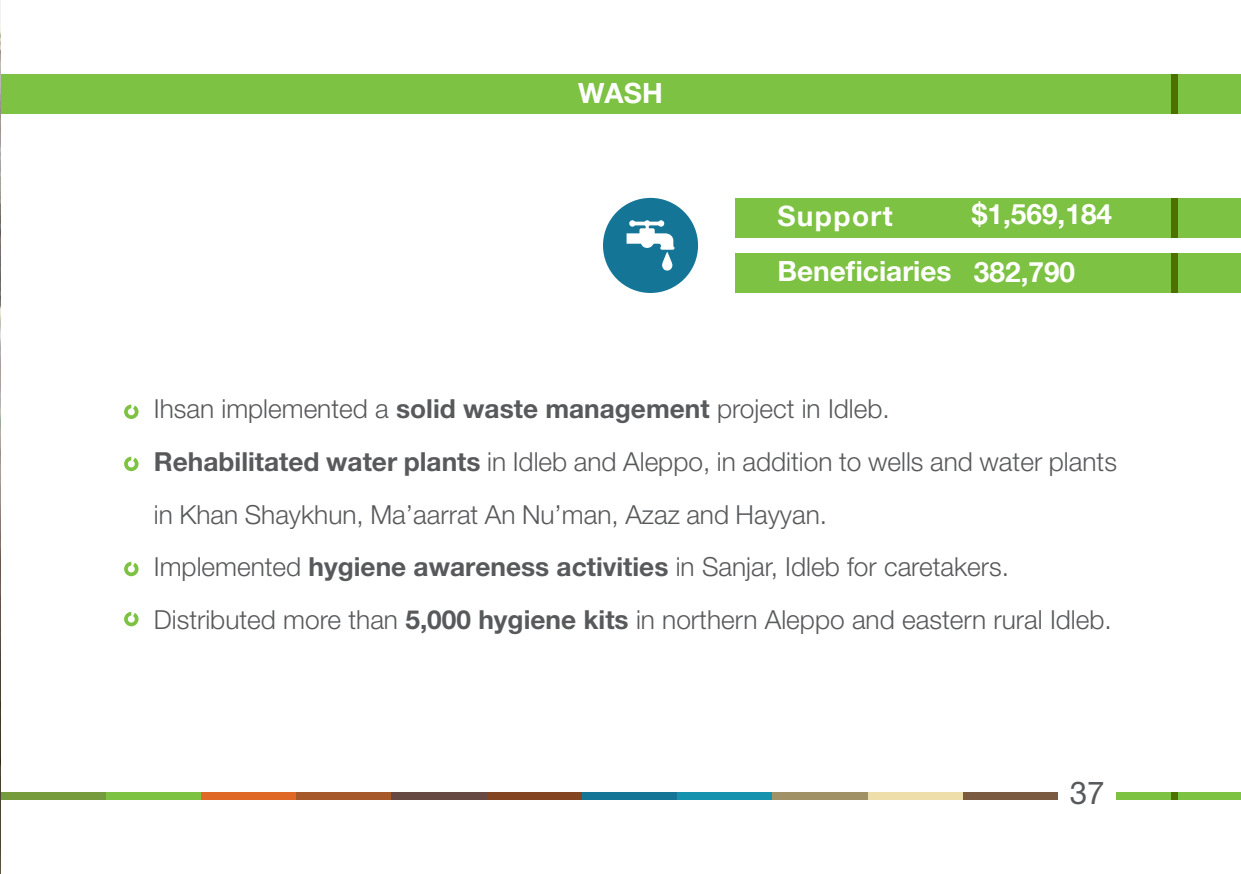
<style>
.page{position:relative;width:1241px;height:874px;background:#fff}
.page>*{position:absolute;margin:0;border:0;box-sizing:border-box;transform-origin:0 0}
.t1{font:31.5px "Helvetica Neue LT Pro";color:#58595b}
.t2{font:700 28px "Helvetica Neue LT Pro";color:#fff}
.t3{font:700 28px "Helvetica Neue LT Arabic";letter-spacing:.05em;color:#fffffe}
.t4{font:300 26.25px/52.5px "Helvetica Neue LT Pro";color:#58595b}
.s1{font-family:"Helvetica Neue LT Arabic";color:#fffffe}
.s2{font-weight:700}
</style>
<div class="page">
<div style="left:962px;top:791px;width:95px;height:8px;background:#7a5b41"></div>
<div style="left:867px;top:791px;width:95px;height:8px;background:#eddeaa"></div>
<div style="left:772px;top:791px;width:95px;height:8px;background:#a19167"></div>
<div style="left:676px;top:791px;width:96px;height:8px;background:#1592ae"></div>
<div style="left:1116px;top:791px;width:124px;height:8px;background:#7dc242"></div>
<div style="left:581px;top:791px;width:95px;height:8px;background:#147597"></div>
<div style="left:486px;top:791px;width:95px;height:8px;background:#834421"></div>
<div style="left:391px;top:791px;width:95px;height:8px;background:#664943"></div>
<div style="left:296px;top:791px;width:95px;height:8px;background:#a5592b"></div>
<div style="left:200px;top:791px;width:96px;height:8px;background:#df6827"></div>
<div style="left:105px;top:791px;width:95px;height:8px;background:#7dc242"></div>
<div style="left:0;top:791px;width:105px;height:8px;background:#769b3d"></div>
<div style="left:1171px;top:791px;width:6px;height:8px;background:#4d7000"></div>
<div style="left:0;top:74px;width:1240px;height:40px;background:#7dc242"></div>
<div style="left:1171px;top:74px;width:6px;height:40px;background:#4d7000"></div>
<div style="left:735px;top:198px;width:505px;height:39px;background:#7dc242"></div>
<div style="left:1171px;top:198px;width:6px;height:39px;background:#4d7000"></div>
<div style="left:735px;top:253px;width:505px;height:40px;background:#7dc242"></div>
<div style="left:1171px;top:253px;width:6px;height:40px;background:#4d7000"></div>
<svg style="left:124px;top:456px;width:14px;height:15px"></svg>
<svg style="left:124px;top:561px;width:14px;height:15px"></svg>
<svg style="left:124px;top:611px;width:14px;height:15px"></svg>
<svg style="left:124px;top:404px;width:14px;height:15px"></svg>
<img style="left:0;top:0;width:1px;height:873px">
<div style="left:603px;top:198px;width:95px;height:95px;background:#147597;border-radius:50%"></div>
<svg style="left:626px;top:220px;width:48px;height:51px"></svg>
<p class="t2" style="left:578px;top:76px;width:86px">WASH</p>
<p class="t3" style="left:777px;top:199px;width:117px">Support</p>
<p class="t3" style="left:971px;top:198px;width:142px">$1,569,184</p>
<p class="t2" style="left:777px;top:254px;width:299px">Beneficiaries <span class="s1">382,790</span></p>
<p class="t4" style="left:154px;top:382px;width:964px">Ihsan implemented a <span class="s2">solid waste management</span> project in Idleb.<br><span class="s2">Rehabilitated water plants</span> in Idleb and Aleppo, in addition to wells and water plants in Khan Shaykhun, Ma’aarrat An Nu’man, Azaz and Hayyan.<br>Implemented <span class="s2">hygiene awareness activities</span> in Sanjar, Idleb for caretakers.<br>Distributed more than <span class="s2">5,000 hygiene kits</span> in northern Aleppo and eastern rural Idleb.</p>
<p class="t1" style="left:1069px;top:773px;width:37px">37</p>
</div>
